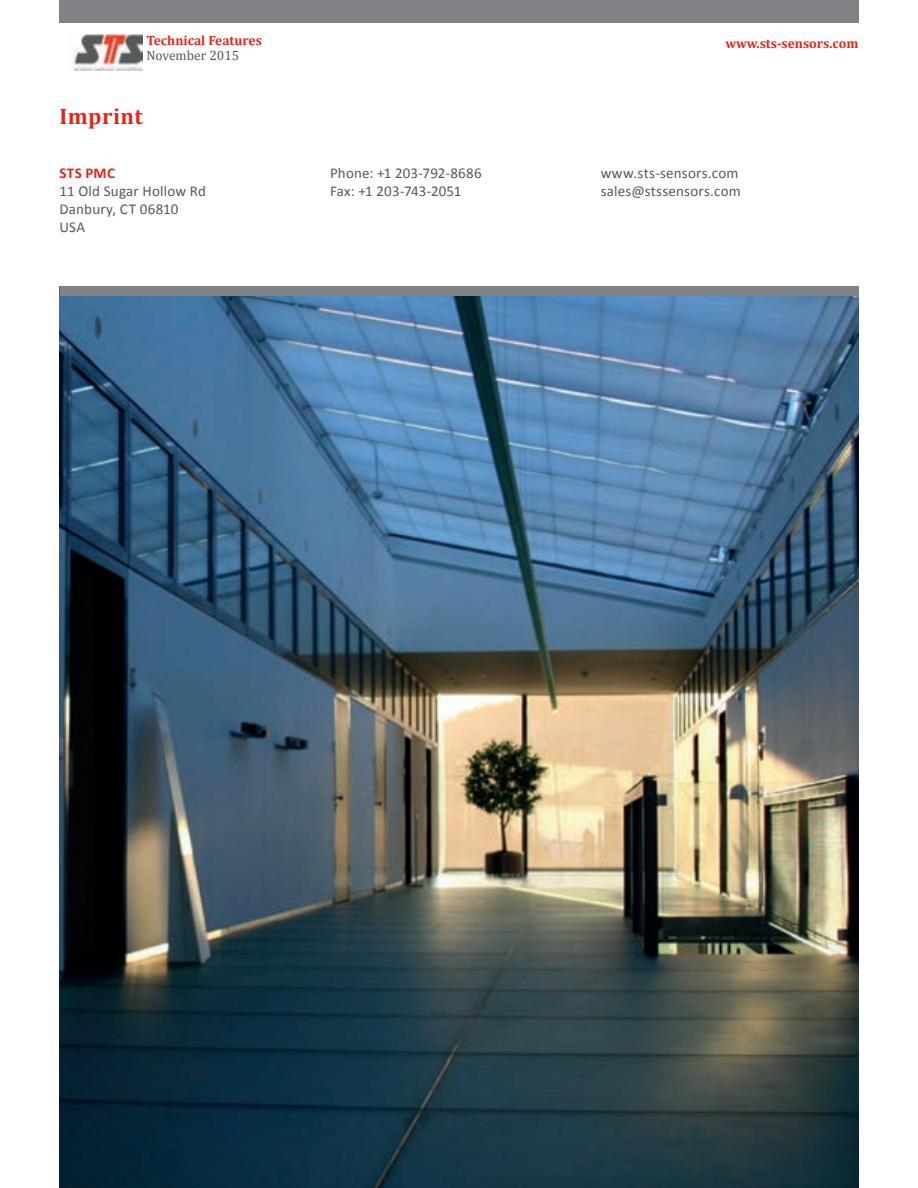
<style>
.page{position:relative;width:918px;height:1188px;background:#fff}
.page>*{position:absolute;margin:0;border:0;box-sizing:border-box;transform-origin:0 0}
.t1{font:700 22.5px "Cambria";letter-spacing:.02em;color:#e72419}
.t2{font:15px/18px "Calibri";letter-spacing:.015em;color:#57585a}
.t3{font:700 15px "Calibri";letter-spacing:.02em;color:#e72419}
.t4{font:700 13.5px "Cambria";color:#e72419}
.t5{font:13.5px "Cambria";color:#57585a}
</style>
<div class="page">
<img style="left:73px;top:35px;width:69px;height:36px">
<div style="left:60px;top:0;width:799px;height:23px;background:#808285"></div>
<img style="left:60px;top:295px;width:798px;height:893px">
<div style="left:60px;top:286px;width:798px;height:9px;background:#808285"></div>
<p class="t4" style="left:146px;top:31px;width:117px">Technical Features</p>
<p class="t5" style="left:146px;top:48px;width:94px">November 2015</p>
<h1 class="t1" style="left:60px;top:100px;width:85px">Imprint</h1>
<p class="t3" style="left:60px;top:163px;width:57px">STS PMC</p>
<p class="t2" style="left:60px;top:182px;width:148px">11 Old Sugar Hollow Rd<br>Danbury, CT 06810<br>USA</p>
<p class="t4" style="left:725px;top:34px;width:135px">www.sts-sensors.com</p>
<p class="t2" style="left:330px;top:164px;width:153px">Phone: +1 203-792-8686<br>Fax: +1 203-743-2051</p>
<p class="t2" style="left:601px;top:164px;width:142px">www.sts-sensors.com sales@stssensors.com</p>
</div>
